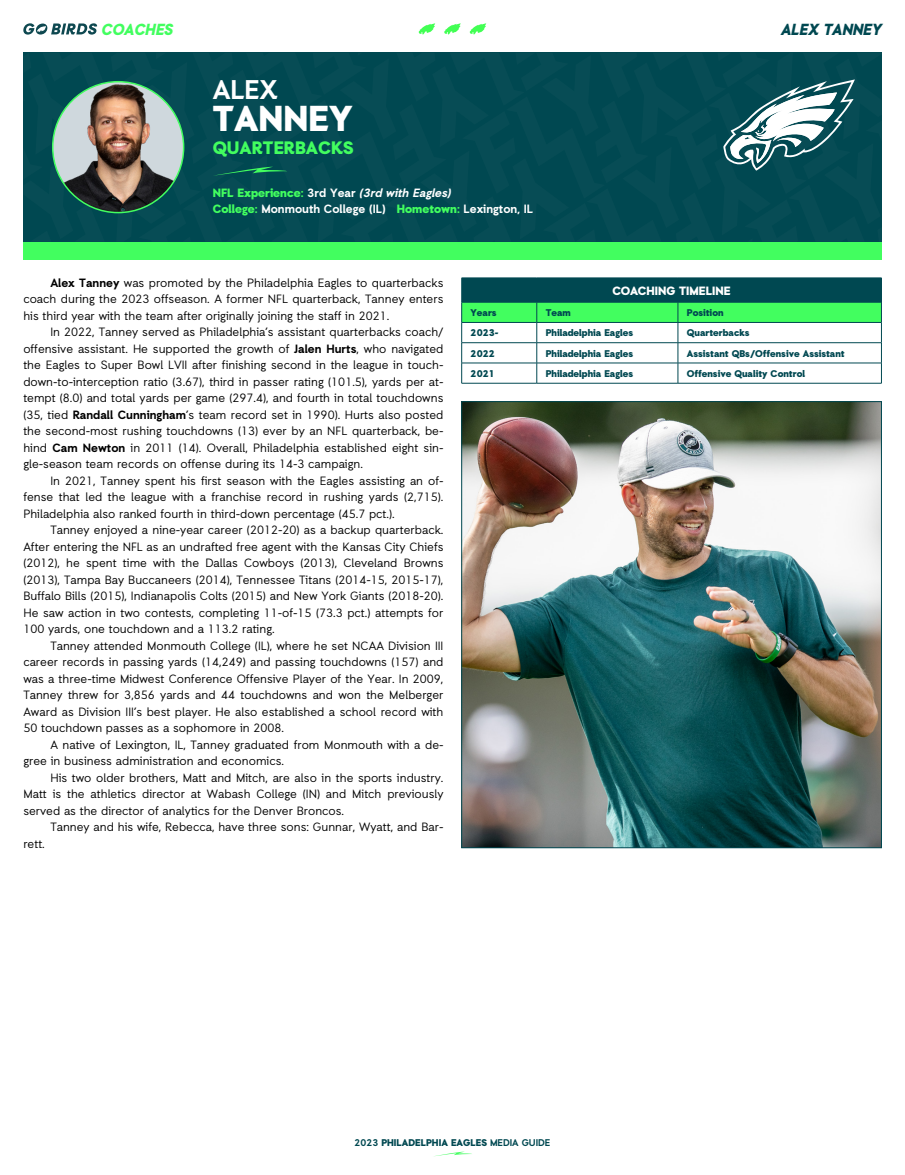
<style>
.page{position:relative;width:905px;height:1175px;background:#fff}
.page>*{position:absolute;margin:0;border:0;box-sizing:border-box;transform-origin:0 0}
.t1{font:900 36px "Auxilia";color:#fff}
.t2{font:700 27px "Auxilia";color:#fff}
.t3{font:900 18px "Auxilia";color:#42fe5f}
.t4{font:italic 900 16.05px "Auxilia";color:#004851;scale:.93 1}
.t5{font:italic 900 16.05px "Auxilia";color:#42fe5f;scale:.93 1}
.t6{font:12px/16.5px "Auxilia";color:#000;text-align:justify}
.t7{font:700 12px "Auxilia";color:#fff}
.t8{font:italic 700 12px "Auxilia";color:#fff}
.t9{font:900 12px "Auxilia";color:#fff}
.t10{font:900 9.75px "Auxilia";color:#004851}
.s1{font-weight:900;font-style:normal;color:#42fe5f}
.s2{font-style:normal}
.s3{font-weight:900;color:#42fe5f}
.s4{font-weight:700}
</style>
<div class="page">
<svg style="left:444px;top:23px;width:17px;height:12px"></svg>
<svg style="left:435px;top:1151px;width:37px;height:5px"></svg>
<svg style="left:23px;top:23px;width:74px;height:12px"></svg>
<svg style="left:470px;top:23px;width:16px;height:12px"></svg>
<svg style="left:418px;top:23px;width:17px;height:12px"></svg>
<div style="left:23px;top:242px;width:858px;height:18px;background:#42fe5f"></div>
<svg style="left:23px;top:53px;width:858px;height:189px;background:#15545a"></svg>
<svg style="left:461px;top:278px;width:421px;height:105px"></svg>
<hr style="left:461px;top:383px;width:75px;height:1px;background:#004851">
<hr style="left:536px;top:383px;width:142px;height:1px;background:#004851">
<hr style="left:678px;top:383px;width:203px;height:1px;background:#004851">
<img style="left:463px;top:403px;width:416px;height:443px">
<h3 class="t5" style="left:102px;top:19px;width:78px">COACHES</h3>
<h3 class="t4" style="left:781px;top:19px;width:110px">ALEX TANNEY</h3>
<p class="t2" style="left:213px;top:73px;width:67px">ALEX</p>
<p class="t1" style="left:213px;top:95px;width:141px">TANNEY</p>
<p class="t3" style="left:213px;top:136px;width:142px">QUARTERBACKS</p>
<p class="t8" style="left:213px;top:185px;width:240px"><span class="s1">NFL Experience:</span> <span class="s2">3rd Year</span> (3rd with Eagles)</p>
<p class="t7" style="left:213px;top:202px;width:322px"><span class="s3">College:</span> Monmouth College (IL) <span class="s3">Hometown:</span> Lexington, IL</p>
<p class="t6" style="left:23px;top:274px;width:421px;text-indent:27px"><span class="s4">Alex Tanney</span> was promoted by the Philadelphia Eagles to quarterbacks coach during the 2023 offseason. A former NFL quarterback, Tanney enters his third year with the team after originally joining the staff in 2021.</p>
<p class="t6" style="left:23px;top:323px;width:421px;text-indent:27px">In 2022, Tanney served as Philadelphia’s assistant quarterbacks coach/ offensive assistant. He supported the growth of <span class="s4">Jalen Hurts</span>, who navigated the Eagles to Super Bowl LVII after finishing second in the league in touch&shy;down-to-interception ratio (3.67), third in passer rating (101.5), yards per at&shy;tempt (8.0) and total yards per game (297.4), and fourth in total touchdowns (35, tied <span class="s4">Randall Cunningham</span>’s team record set in 1990). Hurts also posted the second-most rushing touchdowns (13) ever by an NFL quarterback, be&shy;hind <span class="s4">Cam Newton</span> in 2011 (14). Overall, Philadelphia established eight sin&shy;gle-season team records on offense during its 14-3 campaign.</p>
<p class="t6" style="left:23px;top:472px;width:421px;text-indent:27px">In 2021, Tanney spent his first season with the Eagles assisting an of&shy;fense that led the league with a franchise record in rushing yards (2,715).<br>Philadelphia also ranked fourth in third-down percentage (45.7 pct.).</p>
<p class="t6" style="left:23px;top:521px;width:421px;text-indent:27px">Tanney enjoyed a nine-year career (2012-20) as a backup quarterback.<br>After entering the NFL as an undrafted free agent with the Kansas City Chiefs (2012), he spent time with the Dallas Cowboys (2013), Cleveland Browns (2013), Tampa Bay Buccaneers (2014), Tennessee Titans (2014-15, 2015-17), Buffalo Bills (2015), Indianapolis Colts (2015) and New York Giants (2018-20).<br>He saw action in two contests, completing 11-of-15 (73.3 pct.) attempts for 100 yards, one touchdown and a 113.2 rating.</p>
<p class="t6" style="left:23px;top:637px;width:421px;text-indent:27px">Tanney attended Monmouth College (IL), where he set NCAA Division III career records in passing yards (14,249) and passing touchdowns (157) and was a three-time Midwest Conference Offensive Player of the Year. In 2009, Tanney threw for 3,856 yards and 44 touchdowns and won the Melberger Award as Division III’s best player. He also established a school record with 50 touchdown passes as a sophomore in 2008.</p>
<p class="t6" style="left:23px;top:736px;width:421px;text-indent:27px">A native of Lexington, IL, Tanney graduated from Monmouth with a de&shy;gree in business administration and economics.</p>
<p class="t6" style="left:23px;top:769px;width:421px;text-indent:27px">His two older brothers, Matt and Mitch, are also in the sports industry.<br>Matt is the athletics director at Wabash College (IN) and Mitch previously served as the director of analytics for the Denver Broncos.</p>
<p class="t6" style="left:50px;top:818px;width:394px">Tanney and his wife, Rebecca, have three sons: Gunnar, Wyatt, and Bar-</p>
<p class="t6" style="left:23px;top:835px;width:23px">rett.</p>
<p class="t9" style="left:612px;top:283px;width:120px">COACHING TIMELINE</p>
<p class="t10" style="left:470px;top:306px;width:28px">Years</p>
<p class="t10" style="left:545px;top:306px;width:27px">Team</p>
<p class="t10" style="left:686px;top:306px;width:38px">Position</p>
<p class="t10" style="left:470px;top:327px;width:30px">2023-</p>
<p class="t10" style="left:545px;top:327px;width:89px">Philadelphia Eagles</p>
<p class="t10" style="left:686px;top:327px;width:64px">Quarterbacks</p>
<p class="t10" style="left:470px;top:347px;width:26px">2022</p>
<p class="t10" style="left:545px;top:347px;width:89px">Philadelphia Eagles</p>
<p class="t10" style="left:686px;top:347px;width:159px">Assistant QBs/Offensive Assistant</p>
<p class="t10" style="left:470px;top:367px;width:26px">2021</p>
<p class="t10" style="left:545px;top:367px;width:89px">Philadelphia Eagles</p>
<p class="t10" style="left:686px;top:367px;width:120px">Offensive Quality Control</p>
<p class="t10" style="left:354px;top:1136px;width:197px"><span class="s4">2023</span> PHILADELPHIA EAGLES <span class="s4">MEDIA GUIDE</span></p>
</div>
